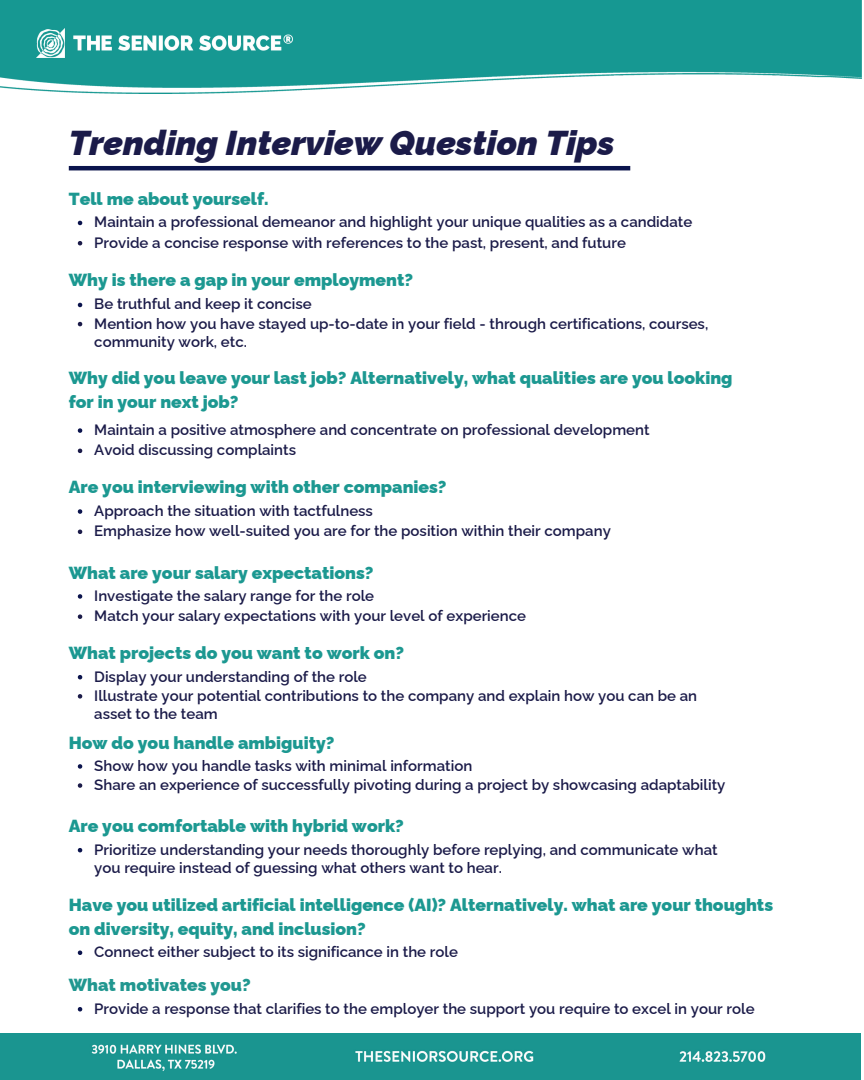
<style>
.page{position:relative;width:864px;height:1080px;background:#fff}
.page>*{position:absolute;margin:0;border:0;box-sizing:border-box;transform-origin:0 0}
.t1{font:italic 900 34.5px "Raleway";color:#1b1b49}
.t2{font:900 17.55px/24px "Raleway";color:#1c9891}
.t3{font:900 17.55px "Raleway";color:#219790}
.t4{font:600 15px/20.2px "Raleway";color:#1b1b49}
</style>
<div class="page">
<img style="left:0;top:0;width:861px;height:94px">
<img style="left:36px;top:29px;width:257px;height:29px">
<hr style="left:69px;top:166px;width:561px;height:4px;background:#0b144d">
<img style="left:0;top:1033px;width:861px;height:46px">
<svg style="left:78px;top:509px;width:4px;height:5px"></svg>
<svg style="left:78px;top:530px;width:4px;height:4px"></svg>
<svg style="left:78px;top:221px;width:4px;height:4px"></svg>
<svg style="left:78px;top:241px;width:4px;height:4px"></svg>
<svg style="left:78px;top:303px;width:4px;height:4px"></svg>
<svg style="left:78px;top:322px;width:4px;height:4px"></svg>
<svg style="left:78px;top:428px;width:4px;height:5px"></svg>
<svg style="left:78px;top:449px;width:4px;height:4px"></svg>
<svg style="left:78px;top:594px;width:4px;height:5px"></svg>
<svg style="left:78px;top:614px;width:4px;height:5px"></svg>
<svg style="left:78px;top:675px;width:4px;height:4px"></svg>
<svg style="left:78px;top:694px;width:4px;height:5px"></svg>
<svg style="left:78px;top:764px;width:4px;height:5px"></svg>
<svg style="left:78px;top:783px;width:4px;height:5px"></svg>
<svg style="left:78px;top:951px;width:4px;height:4px"></svg>
<svg style="left:78px;top:848px;width:4px;height:4px"></svg>
<svg style="left:78px;top:1007px;width:4px;height:5px"></svg>
<h1 class="t1" style="left:69px;top:115px;width:547px">Trending Interview Question Tips</h1>
<p class="t2" style="left:69px;top:185px;width:201px">Tell me about yourself.</p>
<p class="t4" style="left:94px;top:210px;width:600px">Maintain a professional demeanor and highlight your unique qualities as a candidate<br>Provide a concise response with references to the past, present, and future</p>
<p class="t2" style="left:69px;top:266px;width:346px">Why is there a gap in your employment?</p>
<p class="t4" style="left:94px;top:293px;width:616px;line-height:18.6px">Be truthful and keep it concise<br>Mention how you have stayed up-to-date in your field - through certifications, courses, community work, etc.</p>
<p class="t2" style="left:69px;top:364px;width:665px">Why did you leave your last job? Alternatively, what qualities are you looking for in your next job?</p>
<p class="t4" style="left:94px;top:418px;width:557px">Maintain a positive atmosphere and concentrate on professional development<br>Avoid discussing complaints</p>
<p class="t2" style="left:69px;top:473px;width:379px">Are you interviewing with other companies?</p>
<p class="t4" style="left:94px;top:499px;width:518px">Approach the situation with tactfulness<br>Emphasize how well-suited you are for the position within their company</p>
<p class="t2" style="left:69px;top:558px;width:306px">What are your salary expectations?</p>
<p class="t4" style="left:94px;top:584px;width:433px">Investigate the salary range for the role<br>Match your salary expectations with your level of experience</p>
<p class="t2" style="left:69px;top:639px;width:337px">What projects do you want to work on?</p>
<p class="t4" style="left:94px;top:665px;width:604px;line-height:18.6px">Display your understanding of the role<br>Illustrate your potential contributions to the company and explain how you can be an asset to the team</p>
<p class="t2" style="left:69px;top:728px;width:267px">How do you handle ambiguity?</p>
<p class="t4" style="left:94px;top:754px;width:633px;line-height:19.2px">Show how you handle tasks with minimal information<br>Share an experience of successfully pivoting during a project by showcasing adaptability</p>
<p class="t2" style="left:69px;top:812px;width:337px">Are you comfortable with hybrid work?</p>
<p class="t4" style="left:94px;top:839px;width:625px;line-height:18px">Prioritize understanding your needs thoroughly before replying, and communicate what you require instead of guessing what others want to hear.</p>
<p class="t2" style="left:69px;top:891px;width:706px">Have you utilized artificial intelligence (AI)? Alternatively. what are your thoughts on diversity, equity, and inclusion?</p>
<p class="t4" style="left:94px;top:940px;width:365px">Connect either subject to its significance in the role</p>
<p class="t3" style="left:69px;top:971px;width:183px">What motivates you?</p>
<p class="t4" style="left:94px;top:997px;width:662px">Provide a response that clarifies to the employer the support you require to excel in your role</p>
</div>
